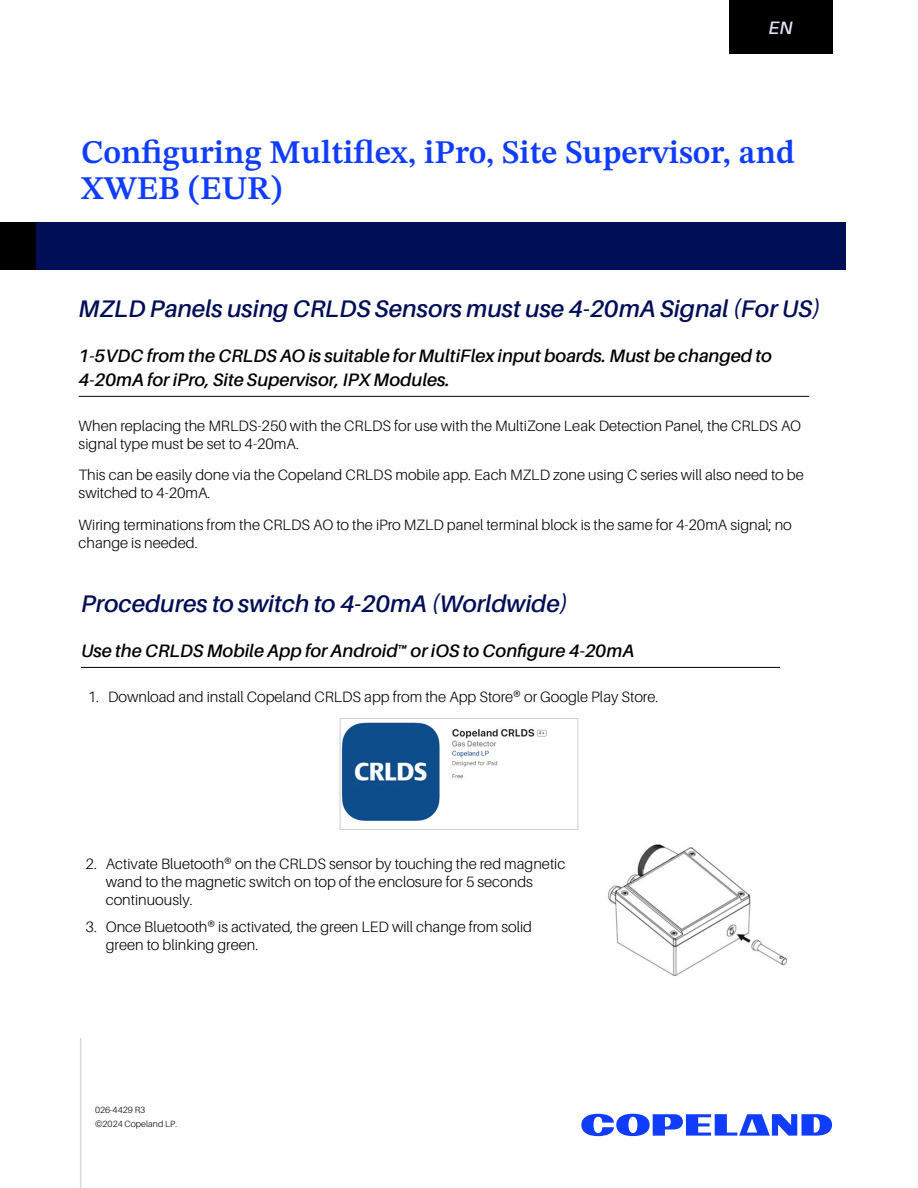
<style>
.page{position:relative;width:918px;height:1188px;background:#fff}
.page>*{position:absolute;margin:0;border:0;box-sizing:border-box;transform-origin:0 0}
.t1{font:600 33px/36px "STIX Two Text";color:#0f3cff}
.t2{font:italic 600 24px "Aileron";color:#000e57}
.t3{font:italic 600 18px/24px "Aileron";color:#000}
.t4{font:italic 600 18px "Aileron";color:#e1e3f3}
.t5{font:300 15px/18px "Aileron";color:#000}
.t6{font:300 9px/13.5px "Aileron";color:#000}
</style>
<div class="page">
<div style="left:729px;top:0;width:103px;height:54px;background:#000"></div>
<svg style="left:581px;top:1114px;width:251px;height:22px"></svg>
<hr style="left:80px;top:1038px;width:1px;height:150px;background:#d9d9d9">
<hr style="left:79px;top:396px;width:730px;height:1px;background:#000">
<hr style="left:81px;top:667px;width:699px;height:1px;background:#000">
<img style="left:608px;top:844px;width:179px;height:132px">
<img style="left:342px;top:722px;width:205px;height:99px">
<div style="left:340px;top:718px;width:238px;height:112px;border:1px solid #cccfdd"></div>
<div style="left:0;top:222px;width:846px;height:48px;background:#000e57"></div>
<div style="left:0;top:222px;width:36px;height:48px;background:#000"></div>
<p class="t4" style="left:769px;top:18px;width:26px">EN</p>
<h1 class="t1" style="left:81px;top:135px;width:716px">Configuring Multiflex, iPro, Site Supervisor, and<br>XWEB (EUR)</h1>
<h2 class="t2" style="left:79px;top:296px;width:743px">MZLD Panels using CRLDS Sensors must use 4-20mA Signal (For US)</h2>
<p class="t3" style="left:79px;top:344px;width:695px">1-5VDC from the CRLDS AO is suitable for MultiFlex input boards. Must be changed to<br>4-20mA for iPro, Site Supervisor, IPX Modules.</p>
<p class="t5" style="left:79px;top:417px;width:724px">When replacing the MRLDS-250 with the CRLDS for use with the MultiZone Leak Detection Panel, the CRLDS AO signal type must be set to 4-20mA.</p>
<p class="t5" style="left:79px;top:466px;width:727px">This can be easily done via the Copeland CRLDS mobile app. Each MZLD zone using C series will also need to be switched to 4-20mA.</p>
<p class="t5" style="left:79px;top:516px;width:715px">Wiring terminations from the CRLDS AO to the iPro MZLD panel terminal block is the same for 4-20mA signal; no change is needed.</p>
<h2 class="t2" style="left:81px;top:591px;width:488px">Procedures to switch to 4-20mA (Worldwide)</h2>
<p class="t3" style="left:81px;top:639px;width:555px">Use the CRLDS Mobile App for Android™ or iOS to Configure 4-20mA</p>
<p class="t5" style="left:88px;top:688px;width:572px">1. Download and install Copeland CRLDS app from the App Store® or Google Play Store.</p>
<p class="t5" style="left:106px;top:855px;width:461px;text-indent:-20px">2. Activate Bluetooth® on the CRLDS sensor by touching the red magnetic wand to the magnetic switch on top of the enclosure for 5 seconds continuously.</p>
<p class="t5" style="left:106px;top:918px;width:428px;text-indent:-20px">3. Once Bluetooth® is activated, the green LED will change from solid green to blinking green.</p>
<p class="t6" style="left:95px;top:1104px;width:84px">026-4429 R3<br>©2024 Copeland LP.</p>
</div>
